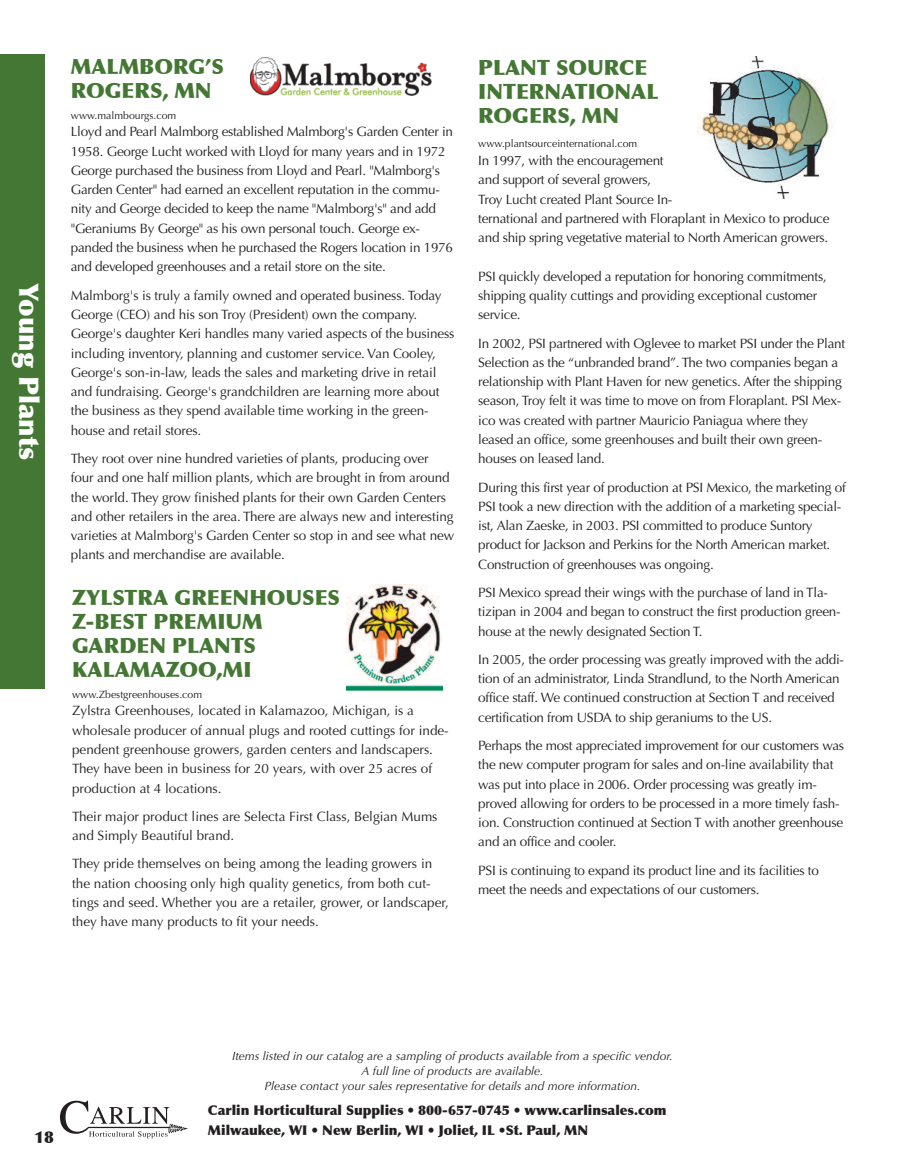
<style>
.page{position:relative;width:905px;height:1175px;background:#fff}
.page>*{position:absolute;margin:0;border:0;box-sizing:border-box;transform-origin:0 0}
.t1{font:900 27px "Optima";color:#fff}
.t2{font:900 21px/24px "Optima";color:#447734}
.t3{font:900 16.5px "Optima";color:#231f20}
.t4{font:13.5px/19.4px "Optima";letter-spacing:-.02em;color:#231f20}
.t5{font:13.5px/19.4px "Optima";color:#231f20}
.t6{font:900 13.5px/19.8px "Optima";color:#231f20}
.t7{font:italic 12px/15px "Optima";color:#231f20;text-align:center}
.t8{font:10.5px "Optima";color:#231f20}
</style>
<div class="page">
<svg style="left:60px;top:1100px;width:128px;height:38px"></svg>
<div style="left:0;top:54px;width:45px;height:634px;background:#447734"></div>
<img style="left:347px;top:584px;width:95px;height:108px">
<img style="left:251px;top:58px;width:181px;height:37px">
<img style="left:697px;top:56px;width:135px;height:143px">
<h1 class="t1" style="left:45px;top:283px;width:178px;rotate:90deg">Young Plants</h1>
<h2 class="t2" style="left:71px;top:55px;width:154px">MALMBORG’S<br>ROGERS, MN</h2>
<p class="t8" style="left:71px;top:109px;width:107px">www.malmbourgs.com</p>
<p class="t4" style="left:71px;top:122px;width:384px">Lloyd and Pearl Malmborg established Malmborg's Garden Center in 1958. George Lucht worked with Lloyd for many years and in 1972<br>George purchased the business from Lloyd and Pearl. "Malmborg's Garden Center" had earned an excellent reputation in the commu&shy;nity and George decided to keep the name "Malmborg's" and add "Geraniums By George" as his own personal touch. George ex&shy;panded the business when he purchased the Rogers location in 1976 and developed greenhouses and a retail store on the site.</p>
<p class="t4" style="left:71px;top:285px;width:385px">Malmborg's is truly a family owned and operated business. Today George (CEO) and his son Troy (President) own the company.<br>George's daughter Keri handles many varied aspects of the business including inventory, planning and customer service. Van Cooley, George's son-in-law, leads the sales and marketing drive in retail and fundraising. George's grandchildren are learning more about the business as they spend available time working in the green&shy;house and retail stores.</p>
<p class="t4" style="left:71px;top:449px;width:385px">They root over nine hundred varieties of plants, producing over four and one half million plants, which are brought in from around the world. They grow finished plants for their own Garden Centers and other retailers in the area. There are always new and interesting varieties at Malmborg's Garden Center so stop in and see what new plants and merchandise are available.</p>
<h2 class="t2" style="left:72px;top:586px;width:269px">ZYLSTRA GREENHOUSES<br>Z-BEST PREMIUM<br>GARDEN PLANTS<br>KALAMAZOO,MI</h2>
<p class="t8" style="left:72px;top:688px;width:131px">www.Zbestgreenhouses.com</p>
<p class="t5" style="left:72px;top:701px;width:378px">Zylstra Greenhouses, located in Kalamazoo, Michigan, is a wholesale producer of annual plugs and rooted cuttings for inde&shy;pendent greenhouse growers, garden centers and landscapers.<br>They have been in business for 20 years, with over 25 acres of production at 4 locations.</p>
<p class="t5" style="left:72px;top:806px;width:367px">Their major product lines are Selecta First Class, Belgian Mums and Simply Beautiful brand.</p>
<p class="t5" style="left:72px;top:854px;width:378px">They pride themselves on being among the leading growers in the nation choosing only high quality genetics, from both cut&shy;tings and seed. Whether you are a retailer, grower, or landscaper, they have many products to fit your needs.</p>
<h2 class="t2" style="left:478px;top:56px;width:182px">PLANT SOURCE<br>INTERNATIONAL<br>ROGERS, MN</h2>
<p class="t8" style="left:478px;top:138px;width:160px">www.plantsourceinternational.com</p>
<p class="t4" style="left:478px;top:151px;width:353px">In 1997, with the encouragement<br>and support of several growers,<br>Troy Lucht created Plant Source In-<br>ternational and partnered with Floraplant in Mexico to produce and ship spring vegetative material to North American growers.</p>
<p class="t4" style="left:478px;top:267px;width:350px">PSI quickly developed a reputation for honoring commitments, shipping quality cuttings and providing exceptional customer service.</p>
<p class="t4" style="left:478px;top:333px;width:368px">In 2002, PSI partnered with Oglevee to market PSI under the Plant Selection as the “unbranded brand”. The two companies began a relationship with Plant Haven for new genetics. After the shipping season, Troy felt it was time to move on from Floraplant. PSI Mex&shy;ico was created with partner Mauricio Paniagua where they leased an office, some greenhouses and built their own green&shy;houses on leased land.</p>
<p class="t4" style="left:478px;top:477px;width:369px">During this first year of production at PSI Mexico, the marketing of PSI took a new direction with the addition of a marketing special&shy;ist, Alan Zaeske, in 2003. PSI committed to produce Suntory product for Jackson and Perkins for the North American market.<br>Construction of greenhouses was ongoing.</p>
<p class="t4" style="left:478px;top:583px;width:364px">PSI Mexico spread their wings with the purchase of land in Tla&shy;tizipan in 2004 and began to construct the first production green&shy;house at the newly designated Section T.</p>
<p class="t4" style="left:478px;top:650px;width:367px">In 2005, the order processing was greatly improved with the addi&shy;tion of an administrator, Linda Strandlund, to the North American office staff. We continued construction at Section T and received certification from USDA to ship geraniums to the US.</p>
<p class="t4" style="left:478px;top:736px;width:367px">Perhaps the most appreciated improvement for our customers was the new computer program for sales and on-line availability that was put into place in 2006. Order processing was greatly im&shy;proved allowing for orders to be processed in a more timely fash&shy;ion. Construction continued at Section T with another greenhouse and an office and cooler.</p>
<p class="t4" style="left:478px;top:860px;width:342px">PSI is continuing to expand its product line and its facilities to meet the needs and expectations of our customers.</p>
<p class="t3" style="left:34px;top:1126px;width:21px">18</p>
<p class="t7" style="left:232px;top:1048px;width:442px">Items listed in our catalog are a sampling of products available from a specific vendor.<br>A full line of products are available.<br>Please contact your sales representative for details and more information.</p>
<p class="t6" style="left:208px;top:1100px;width:460px">Carlin Horticultural Supplies • 800-657-0745 • www.carlinsales.com<br>Milwaukee, WI • New Berlin, WI • Joliet, IL •St. Paul, MN</p>
</div>
